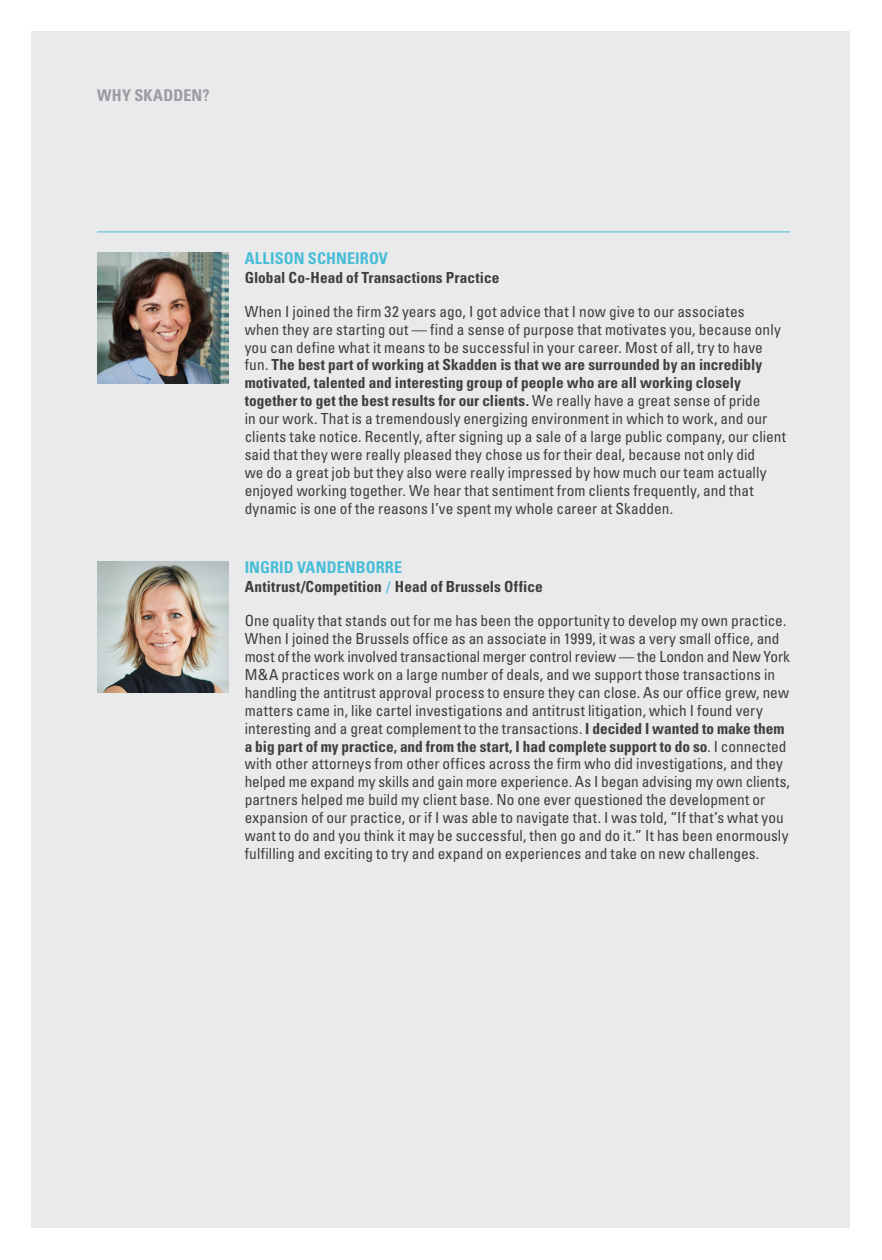
<style>
.page{position:relative;width:882px;height:1260px;background:#fff}
.page>*{position:absolute;margin:0;border:0;box-sizing:border-box;transform-origin:0 0}
.Intro_Text{font:700 condensed 16.1px "Univers LT Std";letter-spacing:.005em;color:#48bdd7}
.Intro_Text-2{font:700 condensed 16.1px "Univers LT Std";letter-spacing:.015em;color:#9b9ca0}
.Intro_Text-3{font:condensed 15.4px/18px "Univers LT Std";letter-spacing:.005em;color:#3e3e3f}
.Intro_Text-4{font:700 condensed 15.4px "Univers LT Std";letter-spacing:.01em;color:#3e3e3f}
.s1{font-weight:700}
.s2{color:#6cc6de}
</style>
<div class="page">
<div style="left:32px;top:32px;width:818px;height:1196px;background:#e9eaeb"></div>
<hr style="left:97px;top:232px;width:693px;height:1px;background:#48bdd7">
<div style="left:96px;top:251px;width:133px;height:134px;background:#231f20;opacity:.17"></div>
<div style="left:96px;top:560px;width:133px;height:135px;background:#231f20;opacity:.17"></div>
<p class="Intro_Text-2" style="left:97px;top:86px;width:114px">WHY SKADDEN?</p>
<p class="Intro_Text" style="left:245px;top:248px;width:145px">ALLISON SCHNEIROV</p>
<p class="Intro_Text-4" style="left:245px;top:268px;width:256px">Global Co-Head of Transactions Practice</p>
<p class="Intro_Text-3" style="left:245px;top:302px;width:543px">When I joined the firm 32 years ago, I got advice that I now give to our associates<br>when they are starting out — find a sense of purpose that motivates you, because only you can define what it means to be successful in your career. Most of all, try to have fun. <span class="s1">The best part of working at Skadden is that we are surrounded by an incredibly motivated, talented and interesting group of people who are all working closely together to get the best results for our clients.</span> We really have a great sense of pride<br>in our work. That is a tremendously energizing environment in which to work, and our clients take notice. Recently, after signing up a sale of a large public company, our client said that they were really pleased they chose us for their deal, because not only did<br>we do a great job but they also were really impressed by how much our team actually enjoyed working together. We hear that sentiment from clients frequently, and that dynamic is one of the reasons I’ve spent my whole career at Skadden.</p>
<p class="Intro_Text" style="left:245px;top:557px;width:159px">INGRID VANDENBORRE</p>
<p class="Intro_Text-4" style="left:245px;top:577px;width:300px">Antitrust/Competition <span class="s2">/</span> Head of Brussels Office</p>
<p class="Intro_Text-3" style="left:245px;top:611px;width:547px">One quality that stands out for me has been the opportunity to develop my own practice.<br>When I joined the Brussels office as an associate in 1999, it was a very small office, and most of the work involved transactional merger control review — the London and New York M&amp;A practices work on a large number of deals, and we support those transactions in handling the antitrust approval process to ensure they can close. As our office grew, new matters came in, like cartel investigations and antitrust litigation, which I found very interesting and a great complement to the transactions. <span class="s1">I decided I wanted to make them a big part of my practice, and from the start, I had complete support to do so</span>. I connected with other attorneys from other offices across the firm who did investigations, and they helped me expand my skills and gain more experience. As I began advising my own clients, partners helped me build my client base. No one ever questioned the development or expansion of our practice, or if I was able to navigate that. I was told, “If that’s what you want to do and you think it may be successful, then go and do it.” It has been enormously fulfilling and exciting to try and expand on experiences and take on new challenges.</p>
</div>
